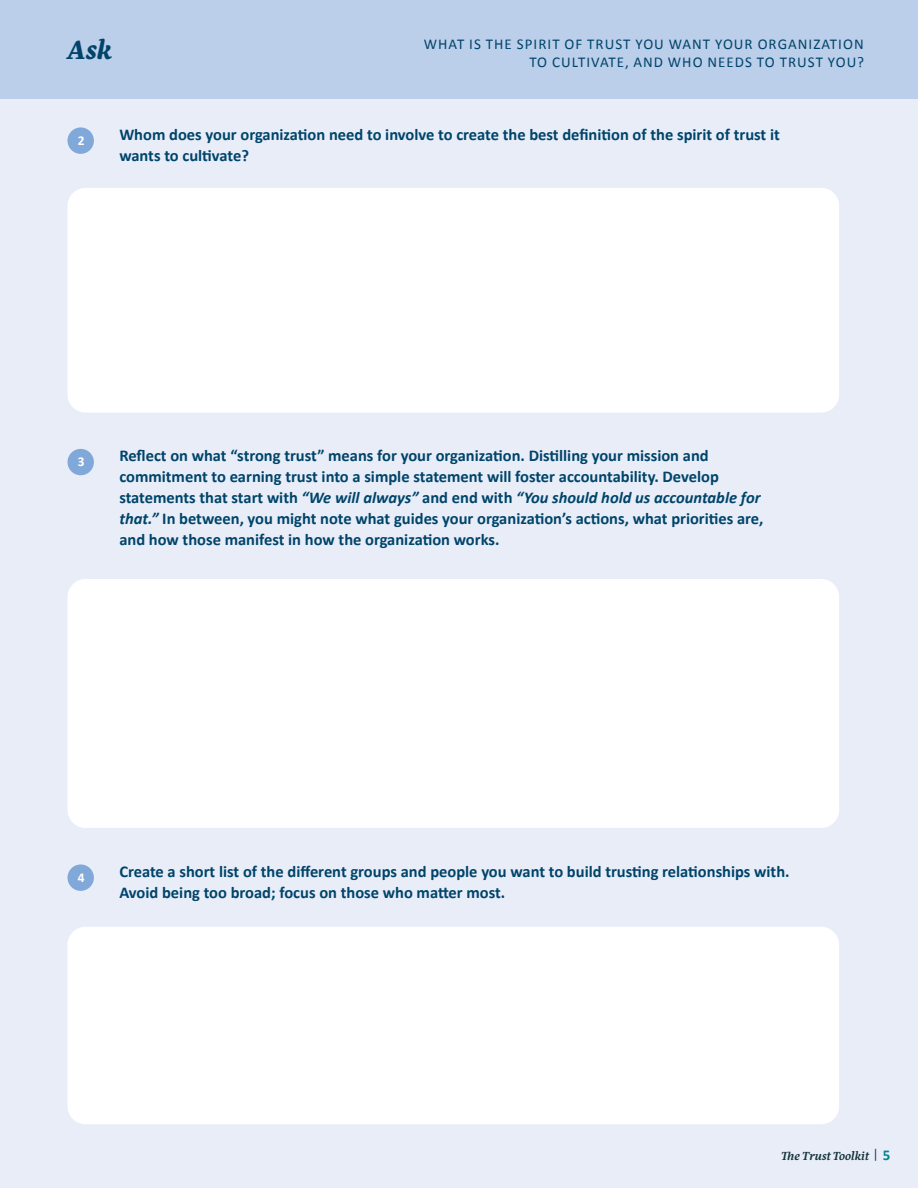
<style>
.page{position:relative;width:918px;height:1188px;background:#fff}
.page>*{position:absolute;margin:0;border:0;box-sizing:border-box;transform-origin:0 0}
.t1{font:italic 700 27px "Eskorte Latin";color:#00446a}
.t2{font:700 16.5px/21px "Calibri";color:#00446a}
.t3{font:15px "Calibri";letter-spacing:.07em;color:#00446a}
.t4{font:700 13.5px "Calibri";color:#fff}
.t5{font:italic 600 12px "Eskorte Latin";color:#14333d}
.s1{font-style:italic}
.s2{font-style:normal}
.s3{font-family:"Calibri";font-weight:700;font-style:normal;font-size:15px;color:#008693}
</style>
<div class="page">
<div style="left:0;top:78px;width:918px;height:1110px;background:#e8edf8"></div>
<div style="left:68px;top:188px;width:771px;height:225px;background:#fff;border-radius:18px"></div>
<div style="left:68px;top:579px;width:771px;height:249px;background:#fff;border-radius:18px"></div>
<div style="left:68px;top:927px;width:771px;height:197px;background:#fff;border-radius:18px"></div>
<div style="left:68px;top:127px;width:26px;height:27px;background:#80a8d9;border-radius:50%"></div>
<div style="left:68px;top:449px;width:26px;height:26px;background:#80a8d9;border-radius:50%"></div>
<div style="left:68px;top:864px;width:26px;height:27px;background:#80a8d9;border-radius:50%"></div>
<div style="left:0;top:0;width:918px;height:98px;background:#bbceea"></div>
<h1 class="t1" style="left:68px;top:28px;width:46px">Ask</h1>
<p class="t3" style="left:424px;top:33px;width:441px">WHAT IS THE SPIRIT OF TRUST YOU WANT YOUR ORGANIZATION</p>
<p class="t3" style="left:529px;top:51px;width:336px">TO CULTIVATE, AND WHO NEEDS TO TRUST YOU?</p>
<p class="t4" style="left:78px;top:131px;width:8px">2</p>
<p class="t2" style="left:119px;top:123px;width:662px">Whom does your organization need to involve to create the best definition of the spirit of trust it wants to cultivate?</p>
<p class="t4" style="left:78px;top:452px;width:8px">3</p>
<p class="t2" style="left:119px;top:445px;width:646px">Reflect on what “strong trust” means for your organization. Distilling your mission and commitment to earning trust into a simple statement will foster accountability. Develop statements that start with <span class="s1">“We will always”</span> and end with <span class="s1">“You should hold us accountable for that.”</span> In between, you might note what guides your organization’s actions, what priorities are, and how those manifest in how the organization works.</p>
<p class="t4" style="left:78px;top:868px;width:8px">4</p>
<p class="t2" style="left:119px;top:860px;width:672px">Create a short list of the different groups and people you want to build trusting relationships with.<br>Avoid being too broad; focus on those who matter most.</p>
<p class="t5" style="left:782px;top:1146px;width:110px">The Trust Toolkit <span class="s2">|</span> <span class="s3">5</span></p>
</div>
